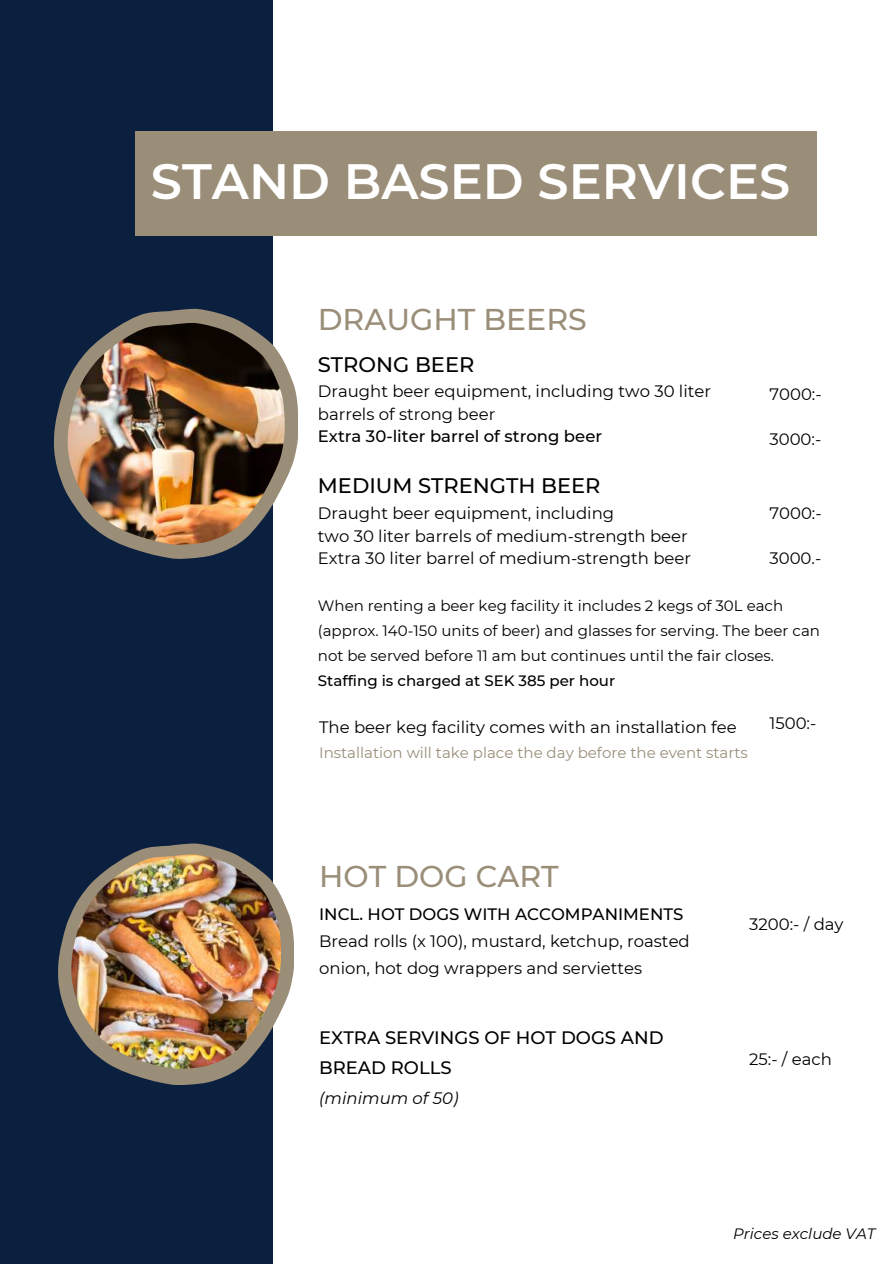
<style>
.page{position:relative;width:894px;height:1264px;background:#fff}
.page>*{position:absolute;margin:0;border:0;box-sizing:border-box;transform-origin:0 0}
.t1{font:600 49.5px "Montserrat";color:#fff}
.t2{font:500 30px "Montserrat";color:#9a8e79}
.t3{font:500 21px "Montserrat";color:#000}
.t4{font:500 18px/30.3px "Montserrat";color:#000}
.t5{font:16.5px/22.5px "Montserrat";color:#000}
.t6{font:500 16.5px "Montserrat";color:#000}
.t7{font:italic 16.5px "Montserrat";color:#000}
.t8{font:15px/24.8px "Montserrat";color:#000}
.t9{font:15px "Montserrat";color:#9a8e79}
.t10{font:500 15px "Montserrat";color:#000}
.t11{font:italic 15px "Montserrat";color:#000}
</style>
<div class="page">
<div style="left:0;top:0;width:273px;height:1263px;background:#0b1f3f"></div>
<svg style="left:54px;top:309px;width:244px;height:250px"></svg>
<img style="left:68px;top:323px;width:216px;height:222px">
<svg style="left:58px;top:843px;width:236px;height:242px"></svg>
<img style="left:71px;top:854px;width:209px;height:214px">
<div style="left:135px;top:131px;width:681px;height:104px;background:#9a8e79"></div>
<h1 class="t1" style="left:151px;top:147px;width:640px">STAND BASED SERVICES</h1>
<h2 class="t2" style="left:318px;top:298px;width:270px">DRAUGHT BEERS</h2>
<p class="t3" style="left:318px;top:349px;width:158px">STRONG BEER</p>
<p class="t5" style="left:318px;top:379px;width:394px">Draught beer equipment, including two 30 liter barrels of strong beer</p>
<p class="t6" style="left:318px;top:425px;width:286px">Extra 30-liter barrel of strong beer</p>
<p class="t5" style="left:769px;top:382px;width:54px">7000:-</p>
<p class="t5" style="left:769px;top:427px;width:53px">3000:-</p>
<p class="t3" style="left:318px;top:471px;width:284px">MEDIUM STRENGTH BEER</p>
<p class="t5" style="left:318px;top:501px;width:374px">Draught beer equipment, including<br>two 30 liter barrels of medium-strength beer<br>Extra 30 liter barrel of medium-strength beer</p>
<p class="t5" style="left:769px;top:501px;width:54px">7000:-</p>
<p class="t5" style="left:769px;top:546px;width:53px">3000.-</p>
<p class="t8" style="left:318px;top:593px;width:503px">When renting a beer keg facility it includes 2 kegs of 30L each (approx. 140-150 units of beer) and glasses for serving. The beer can not be served before 11 am but continues until the fair closes.</p>
<p class="t10" style="left:318px;top:670px;width:299px">Staffing is charged at SEK 385 per hour</p>
<p class="t5" style="left:319px;top:715px;width:419px">The beer keg facility comes with an installation fee</p>
<p class="t9" style="left:319px;top:742px;width:430px">Installation will take place the day before the event starts</p>
<p class="t5" style="left:769px;top:711px;width:48px">1500:-</p>
<h2 class="t2" style="left:319px;top:855px;width:241px">HOT DOG CART</h2>
<p class="t6" style="left:319px;top:902px;width:365px">INCL. HOT DOGS WITH ACCOMPANIMENTS</p>
<p class="t5" style="left:319px;top:927px;width:372px;line-height:27px">Bread rolls (x 100), mustard, ketchup, roasted onion, hot dog wrappers and serviettes</p>
<p class="t4" style="left:319px;top:1021px;width:346px">EXTRA SERVINGS OF HOT DOGS AND<br>BREAD ROLLS</p>
<p class="t7" style="left:319px;top:1086px;width:141px">(minimum of 50)</p>
<p class="t5" style="left:749px;top:912px;width:96px">3200:- / day</p>
<p class="t5" style="left:749px;top:1047px;width:84px">25:- / each</p>
<p class="t11" style="left:733px;top:1223px;width:144px">Prices exclude VAT</p>
</div>
